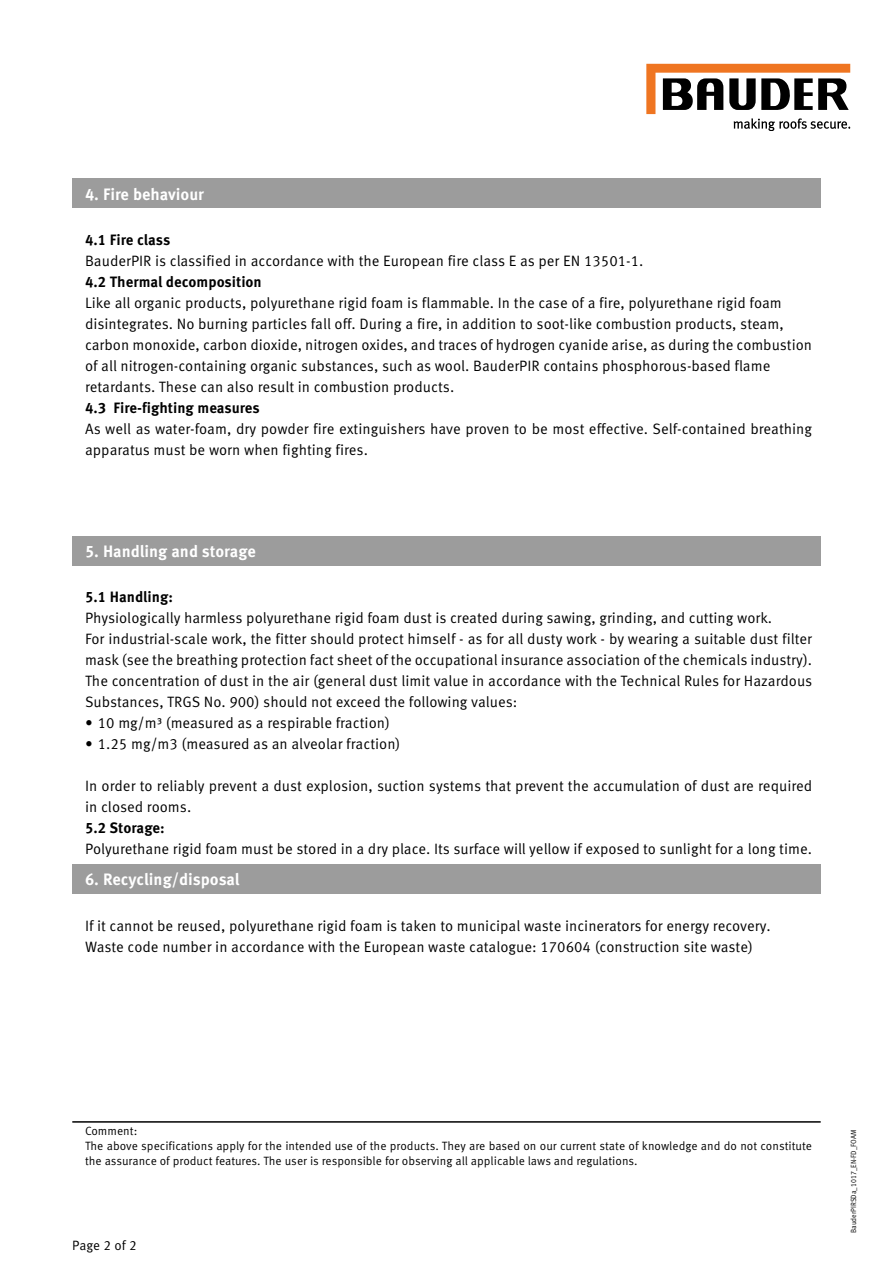
<style>
.page{position:relative;width:893px;height:1263px;background:#fff}
.page>*{position:absolute;margin:0;border:0;box-sizing:border-box;transform-origin:0 0}
.t1{font:700 16.5px "Meta Correspondence Pro";color:#fff}
.t2{font:15px/21px "Meta Correspondence Pro";color:#000}
.t3{font:700 15px "Meta Correspondence Pro";color:#000}
.t4{font:13.5px "Meta Correspondence Pro";letter-spacing:-.005em;color:#000}
.t5{font:12px/15px "Meta Correspondence Pro";color:#000}
.t6{font:7.5px "Meta Correspondence Pro";color:#000;scale:.9 1}
</style>
<div class="page">
<svg style="left:646px;top:64px;width:204px;height:67px"></svg>
<div style="left:72px;top:179px;width:749px;height:29px;background:#9c9c9c"></div>
<div style="left:72px;top:536px;width:749px;height:30px;background:#9c9c9c"></div>
<div style="left:72px;top:864px;width:749px;height:30px;background:#9c9c9c"></div>
<hr style="left:72px;top:1121px;width:749px;height:2px;background:#000">
<p class="t1" style="left:85px;top:181px;width:120px">4. Fire behaviour</p>
<p class="t3" style="left:85px;top:228px;width:87px">4.1 Fire class</p>
<p class="t2" style="left:85px;top:250px;width:560px">BauderPIR is classified in accordance with the European fire class E as per EN 13501-1.</p>
<p class="t3" style="left:85px;top:270px;width:178px">4.2 Thermal decomposition</p>
<p class="t2" style="left:85px;top:292px;width:729px">Like all organic products, polyurethane rigid foam is flammable. In the case of a fire, polyurethane rigid foam disintegrates. No burning particles fall off. During a fire, in addition to soot-like combustion products, steam, carbon monoxide, carbon dioxide, nitrogen oxides, and traces of hydrogen cyanide arise, as during the combustion of all nitrogen-containing organic substances, such as wool. BauderPIR contains phosphorous-based flame retardants. These can also result in combustion products.</p>
<p class="t3" style="left:85px;top:396px;width:176px">4.3 Fire-fighting measures</p>
<p class="t2" style="left:85px;top:418px;width:729px">As well as water-foam, dry powder fire extinguishers have proven to be most effective. Self-contained breathing apparatus must be worn when fighting fires.</p>
<p class="t1" style="left:85px;top:538px;width:172px">5. Handling and storage</p>
<p class="t3" style="left:85px;top:585px;width:89px">5.1 Handling:</p>
<p class="t2" style="left:85px;top:607px;width:729px">Physiologically harmless polyurethane rigid foam dust is created during sawing, grinding, and cutting work.<br>For industrial-scale work, the fitter should protect himself - as for all dusty work - by wearing a suitable dust filter mask (see the breathing protection fact sheet of the occupational insurance association of the chemicals industry).<br>The concentration of dust in the air (general dust limit value in accordance with the Technical Rules for Hazardous Substances, TRGS No. 900) should not exceed the following values:</p>
<p class="t2" style="left:85px;top:712px;width:306px">• 10 mg/m³ (measured as a respirable fraction)</p>
<p class="t2" style="left:85px;top:733px;width:317px">• 1.25 mg/m3 (measured as an alveolar fraction)</p>
<p class="t2" style="left:85px;top:775px;width:729px">In order to reliably prevent a dust explosion, suction systems that prevent the accumulation of dust are required in closed rooms.</p>
<p class="t3" style="left:85px;top:816px;width:81px">5.2 Storage:</p>
<p class="t2" style="left:85px;top:838px;width:729px">Polyurethane rigid foam must be stored in a dry place. Its surface will yellow if exposed to sunlight for a long time.</p>
<p class="t1" style="left:85px;top:867px;width:156px">6. Recycling/disposal</p>
<p class="t2" style="left:85px;top:914px;width:687px">If it cannot be reused, polyurethane rigid foam is taken to municipal waste incinerators for energy recovery.<br>Waste code number in accordance with the European waste catalogue: 170604 (construction site waste)</p>
<p class="t5" style="left:85px;top:1122px;width:728px">Comment:<br>The above specifications apply for the intended use of the products. They are based on our current state of knowledge and do not constitute the assurance of product features. The user is responsible for observing all applicable laws and regulations.</p>
<p class="t4" style="left:72px;top:1235px;width:66px">Page 2 of 2</p>
<p class="t6" style="left:848px;top:1233px;width:116px;rotate:-90deg">BauderPIRSDa_1017_EN-FD_FOAM</p>
</div>
